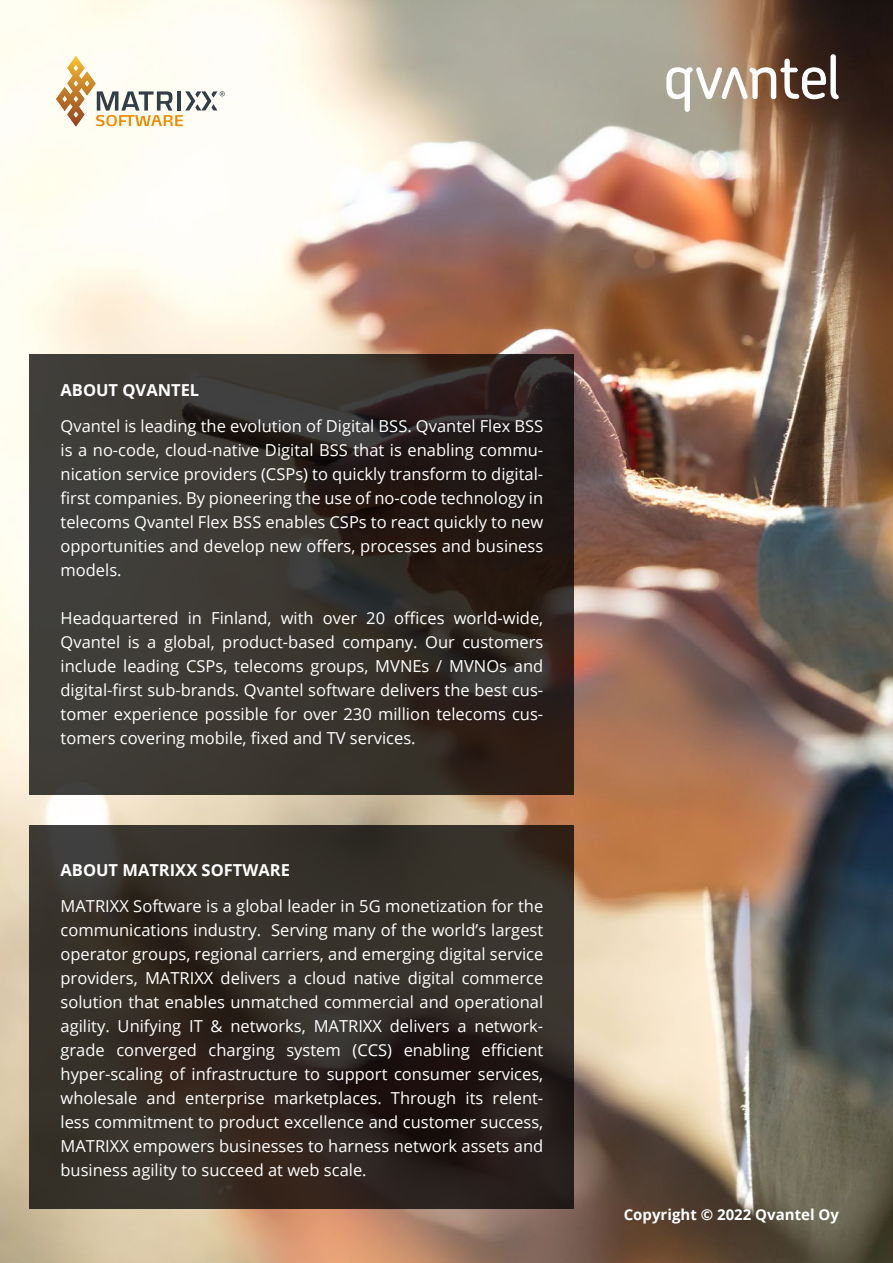
<style>
.page{position:relative;width:893px;height:1263px;background:#fff}
.page>*{position:absolute;margin:0;border:0;box-sizing:border-box;transform-origin:0 0}
.t1{font:16.5px/24px "Open Sans";color:#fff;text-align:justify}
.t2{font:700 16.5px "Open Sans";color:#fff}
.t3{font:700 15px "Open Sans";color:#fff}
</style>
<div class="page">
<img style="left:0;top:0;width:893px;height:1263px">
<svg style="left:30px;top:354px;width:544px;height:441px;background:#342f2a"></svg>
<svg style="left:30px;top:825px;width:544px;height:384px;background:#312a24"></svg>
<svg style="left:56px;top:56px;width:169px;height:70px"></svg>
<svg style="left:666px;top:54px;width:173px;height:58px"></svg>
<p class="t2" style="left:61px;top:378px;width:140px">ABOUT QVANTEL</p>
<p class="t1" style="left:61px;top:414px;width:484px">Qvantel is leading the evolution of Digital BSS. Qvantel Flex BSS is a no-code, cloud-native Digital BSS that is enabling commu&shy;nication service providers (CSPs) to quickly transform to digital&shy;first companies. By pioneering the use of no-code technology in telecoms Qvantel Flex BSS enables CSPs to react quickly to new opportunities and develop new offers, processes and business models.</p>
<p class="t1" style="left:61px;top:606px;width:484px">Headquartered in Finland, with over 20 offices world-wide, Qvantel is a global, product-based company. Our customers include leading CSPs, telecoms groups, MVNEs / MVNOs and digital-first sub-brands. Qvantel software delivers the best cus&shy;tomer experience possible for over 230 million telecoms cus&shy;tomers covering mobile, fixed and TV services.</p>
<p class="t2" style="left:61px;top:858px;width:231px">ABOUT MATRIXX SOFTWARE</p>
<p class="t1" style="left:61px;top:894px;width:484px">MATRIXX Software is a global leader in 5G monetization for the communications industry. Serving many of the world’s largest operator groups, regional carriers, and emerging digital service providers, MATRIXX delivers a cloud native digital commerce solution that enables unmatched commercial and operational agility. Unifying IT &amp; networks, MATRIXX delivers a network&shy;grade converged charging system (CCS) enabling efficient hyper-scaling of infrastructure to support consumer services, wholesale and enterprise marketplaces. Through its relent&shy;less commitment to product excellence and customer success, MATRIXX empowers businesses to harness network assets and business agility to succeed at web scale.</p>
<p class="t3" style="left:624px;top:1204px;width:217px">Copyright © 2022 Qvantel Oy</p>
</div>
